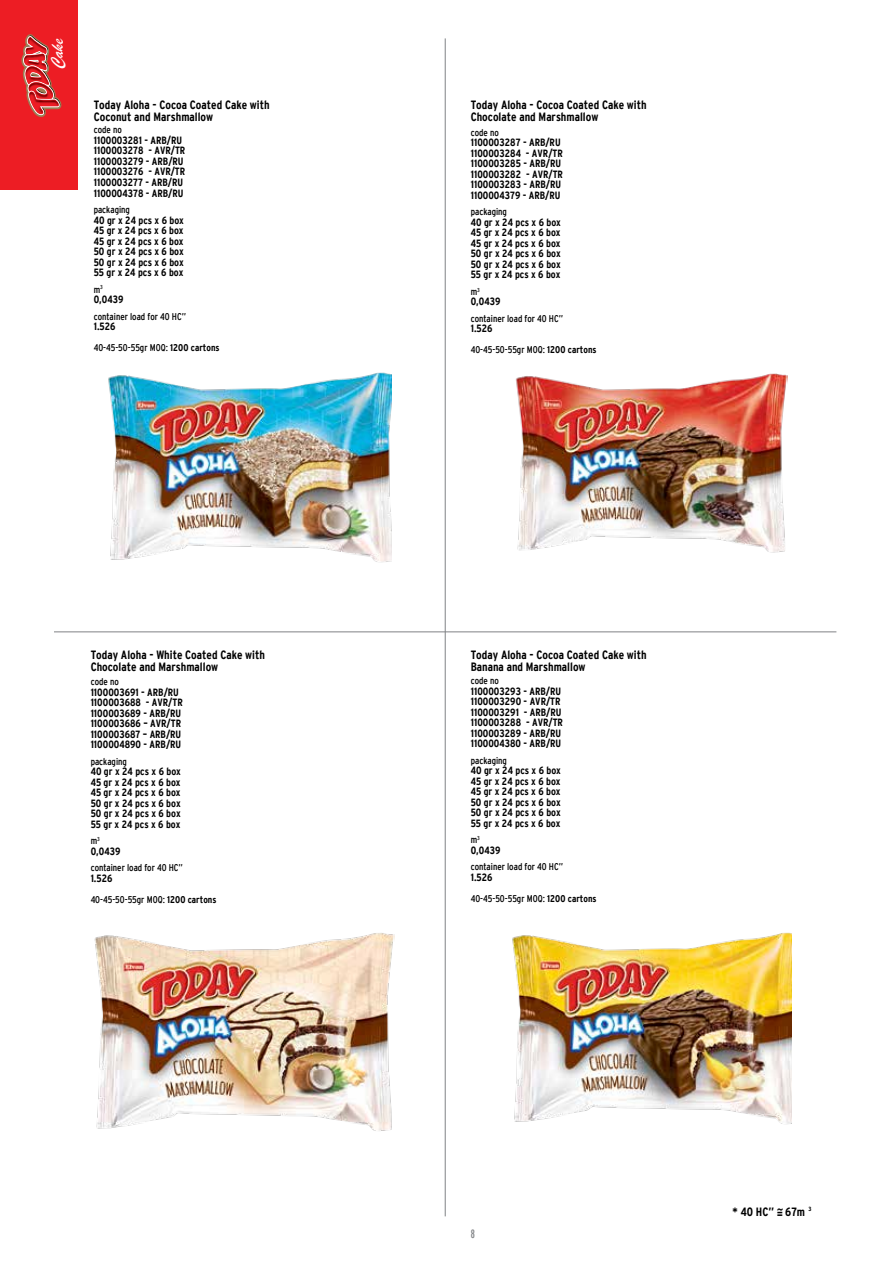
<style>
.page{position:relative;width:893px;height:1263px;background:#fff}
.page>*{position:absolute;margin:0;border:0;box-sizing:border-box;transform-origin:0 0}
.t1{font:18px "Brush Script";color:#fff}
.t2{font:700 condensed 12px/12px "Interstate TR";color:#000}
.t3{font:extra-condensed 12px "Interstate TR";color:#808285}
.t4{font:700 condensed 10.5px/10.5px "Interstate TR";color:#000}
.t5{font:condensed 9.75px "Interstate TR";color:#000}
.t6{font:700 condensed 6px "Interstate TR";color:#000}
.s1{font-weight:700}
</style>
<div class="page">
<div style="left:0;top:0;width:78px;height:190px;background:#ed1d24"></div>
<svg style="left:21px;top:34px;width:40px;height:83px"></svg>
<img style="left:24px;top:37px;width:25px;height:47px">
<img style="left:515px;top:373px;width:272px;height:180px">
<img style="left:512px;top:932px;width:279px;height:192px">
<img style="left:94px;top:933px;width:301px;height:198px">
<img style="left:108px;top:372px;width:283px;height:191px">
<hr style="left:54px;top:631px;width:782px;height:1px;background:#808285">
<hr style="left:445px;top:38px;width:1px;height:1178px;background:#808285">
<h1 class="t1" style="left:46px;top:69px;width:32px;rotate:-90deg">Cake</h1>
<p class="t2" style="left:94px;top:98px;width:177px">Today Aloha - Cocoa Coated Cake with<br>Coconut and Marshmallow</p>
<p class="t5" style="left:94px;top:125px;width:30px">code no</p>
<p class="t4" style="left:94px;top:135px;width:93px">1100003281 - ARB/RU<br>1100003278 - AVR/TR<br>1100003279 - ARB/RU<br>1100003276 - AVR/TR<br>1100003277 - ARB/RU<br>1100004378 - ARB/RU</p>
<p class="t5" style="left:94px;top:204px;width:38px">packaging</p>
<p class="t4" style="left:94px;top:214px;width:92px;text-align:justify">40 gr x 24 pcs x 6 box 45 gr x 24 pcs x 6 box 45 gr x 24 pcs x 6 box 50 gr x 24 pcs x 6 box 50 gr x 24 pcs x 6 box 55 gr x 24 pcs x 6 box</p>
<p class="t5" style="left:94px;top:284px;width:11px">m<sup>3</sup></p>
<p class="t4" style="left:94px;top:294px;width:31px">0,0439</p>
<p class="t5" style="left:94px;top:311px;width:94px">container load for 40 HC”</p>
<p class="t4" style="left:94px;top:321px;width:23px">1.526</p>
<p class="t5" style="left:94px;top:342px;width:127px">40-45-50-55gr MOQ: <span class="s1">1200 cartons</span></p>
<p class="t2" style="left:91px;top:649px;width:176px">Today Aloha - White Coated Cake with<br>Chocolate and Marshmallow</p>
<p class="t5" style="left:91px;top:677px;width:30px">code no</p>
<p class="t4" style="left:91px;top:687px;width:94px">1100003691 - ARB/RU<br>1100003688 - AVR/TR<br>1100003689 - ARB/RU<br>1100003686 – AVR/TR<br>1100003687 – ARB/RU<br>1100004890 - ARB/RU</p>
<p class="t5" style="left:91px;top:756px;width:38px">packaging</p>
<p class="t4" style="left:91px;top:766px;width:92px;text-align:justify">40 gr x 24 pcs x 6 box 45 gr x 24 pcs x 6 box 45 gr x 24 pcs x 6 box 50 gr x 24 pcs x 6 box 50 gr x 24 pcs x 6 box 55 gr x 24 pcs x 6 box</p>
<p class="t5" style="left:91px;top:836px;width:11px">m<sup>3</sup></p>
<p class="t4" style="left:91px;top:846px;width:31px">0,0439</p>
<p class="t5" style="left:91px;top:863px;width:94px">container load for 40 HC”</p>
<p class="t4" style="left:91px;top:873px;width:23px">1.526</p>
<p class="t5" style="left:91px;top:894px;width:127px">40-45-50-55gr MOQ: <span class="s1">1200 cartons</span></p>
<p class="t2" style="left:471px;top:98px;width:177px">Today Aloha - Cocoa Coated Cake with<br>Chocolate and Marshmallow</p>
<p class="t5" style="left:471px;top:127px;width:30px">code no</p>
<p class="t4" style="left:471px;top:137px;width:94px">1100003287 - ARB/RU<br>1100003284 - AVR/TR<br>1100003285 - ARB/RU<br>1100003282 - AVR/TR<br>1100003283 - ARB/RU<br>1100004379 - ARB/RU</p>
<p class="t5" style="left:471px;top:206px;width:38px">packaging</p>
<p class="t4" style="left:471px;top:217px;width:92px;text-align:justify">40 gr x 24 pcs x 6 box 45 gr x 24 pcs x 6 box 45 gr x 24 pcs x 6 box 50 gr x 24 pcs x 6 box 50 gr x 24 pcs x 6 box 55 gr x 24 pcs x 6 box</p>
<p class="t5" style="left:471px;top:286px;width:11px">m<sup>3</sup></p>
<p class="t4" style="left:471px;top:296px;width:31px">0,0439</p>
<p class="t5" style="left:471px;top:313px;width:94px">container load for 40 HC”</p>
<p class="t4" style="left:471px;top:323px;width:23px">1.526</p>
<p class="t5" style="left:471px;top:344px;width:127px">40-45-50-55gr MOQ: <span class="s1">1200 cartons</span></p>
<p class="t2" style="left:471px;top:649px;width:177px">Today Aloha - Cocoa Coated Cake with<br>Banana and Marshmallow</p>
<p class="t5" style="left:471px;top:675px;width:30px">code no</p>
<p class="t4" style="left:471px;top:686px;width:94px">1100003293 - ARB/RU<br>1100003290 - AVR/TR<br>1100003291 - ARB/RU<br>1100003288 - AVR/TR<br>1100003289 - ARB/RU<br>1100004380 - ARB/RU</p>
<p class="t5" style="left:471px;top:755px;width:38px">packaging</p>
<p class="t4" style="left:471px;top:765px;width:92px;text-align:justify">40 gr x 24 pcs x 6 box 45 gr x 24 pcs x 6 box 45 gr x 24 pcs x 6 box 50 gr x 24 pcs x 6 box 50 gr x 24 pcs x 6 box 55 gr x 24 pcs x 6 box</p>
<p class="t5" style="left:471px;top:834px;width:11px">m<sup>3</sup></p>
<p class="t4" style="left:471px;top:845px;width:31px">0,0439</p>
<p class="t5" style="left:471px;top:861px;width:94px">container load for 40 HC”</p>
<p class="t4" style="left:471px;top:872px;width:23px">1.526</p>
<p class="t5" style="left:471px;top:893px;width:127px">40-45-50-55gr MOQ: <span class="s1">1200 cartons</span></p>
<p class="t3" style="left:471px;top:1227px;width:6px">8</p>
<p class="t2" style="left:777px;top:1203px;width:8px">~</p>
<p class="t6" style="left:809px;top:1205px;width:5px">3</p>
<p class="t2" style="left:777px;top:1208px;width:8px">=</p>
<p class="t2" style="left:733px;top:1205px;width:74px">* 40 HC” 67m</p>
</div>
